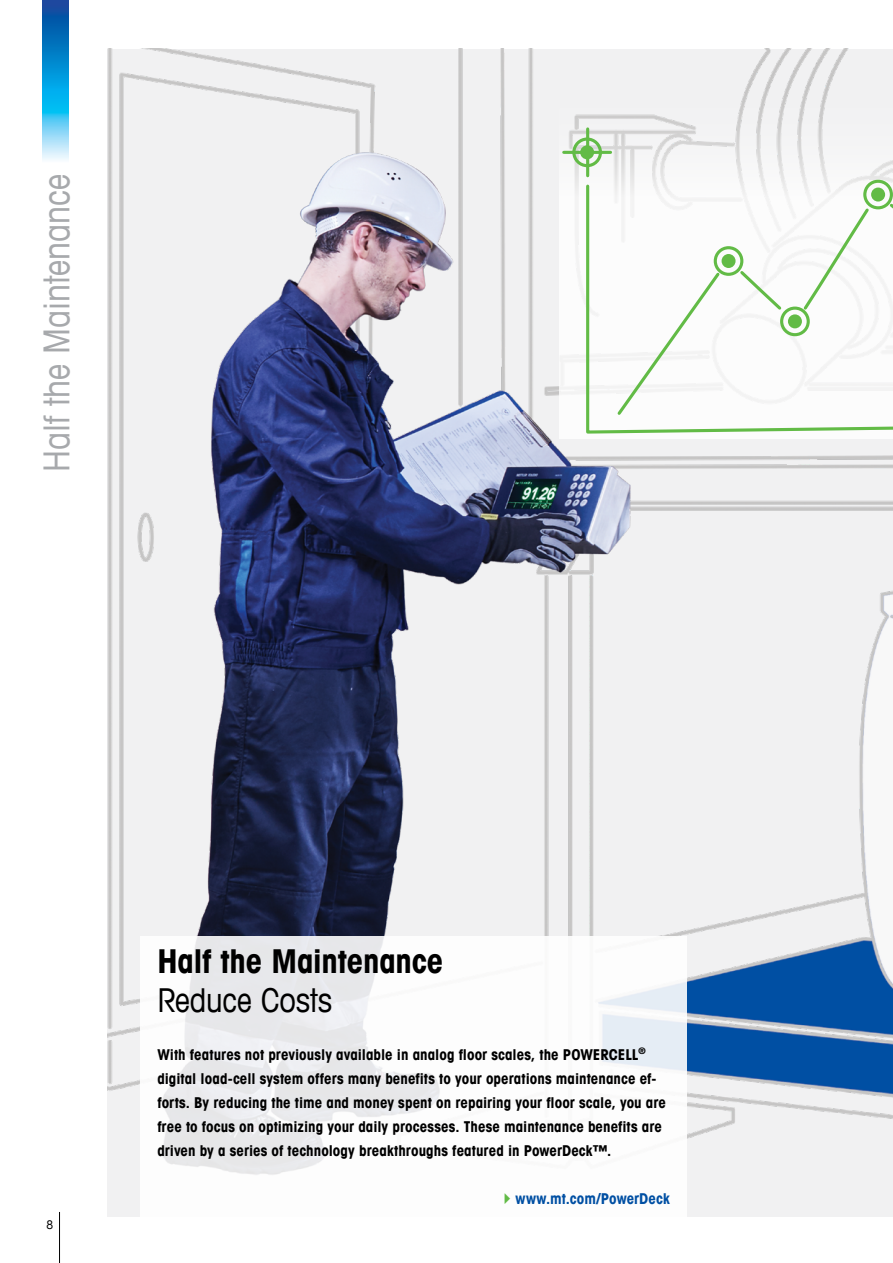
<style>
.page{position:relative;width:893px;height:1263px;background:#fff}
.page>*{position:absolute;margin:0;border:0;box-sizing:border-box;transform-origin:0 0}
.t1{font:condensed 36px "Avant Garde Com";color:#a7a9ac}
.t2{font:700 condensed 33px "Avant Garde Com";letter-spacing:-.005em;color:#000}
.t3{font:condensed 33px "Avant Garde Com";letter-spacing:-.005em;color:#000}
.t4{font:700 condensed 15px/24px "Avant Garde Com";letter-spacing:.005em;color:#000}
.t5{font:700 condensed 15px "Avant Garde Com";color:#004fa3}
.t6{font:condensed 12px "Avant Garde Com";color:#000}
</style>
<div class="page">
<img style="left:107px;top:49px;width:786px;height:1167px">
<svg style="left:140px;top:936px;width:547px;height:280px"></svg>
<hr style="left:59px;top:1212px;width:1px;height:51px;background:#000">
<img style="left:43px;top:0;width:25px;height:160px">
<svg style="left:559px;top:69px;width:334px;height:370px;fill:#f2f2f3"></svg>
<svg style="left:585px;top:183px;width:308px;height:252px"></svg>
<svg style="left:887px;top:201px;width:6px;height:40px"></svg>
<svg style="left:801px;top:206px;width:70px;height:106px"></svg>
<svg style="left:737px;top:268px;width:47px;height:44px"></svg>
<svg style="left:615px;top:270px;width:107px;height:148px"></svg>
<div style="left:714px;top:246px;width:29px;height:30px;border:3px solid #62bb46;border-radius:50%"></div>
<div style="left:722px;top:254px;width:13px;height:14px;background:#62bb46;border-radius:50%"></div>
<div style="left:863px;top:180px;width:30px;height:29px;border:3px solid #62bb46;border-radius:50%"></div>
<div style="left:871px;top:188px;width:14px;height:14px;background:#62bb46;border-radius:50%"></div>
<div style="left:780px;top:307px;width:30px;height:29px;border:3px solid #62bb46;border-radius:50%"></div>
<div style="left:788px;top:314px;width:14px;height:14px;background:#62bb46;border-radius:50%"></div>
<div style="left:572px;top:137px;width:30px;height:30px;border:3px solid #62bb46;border-radius:50%"></div>
<div style="left:580px;top:145px;width:14px;height:14px;background:#62bb46;border-radius:50%"></div>
<hr style="left:564px;top:151px;width:47px;height:3px;background:#62bb46">
<hr style="left:586px;top:129px;width:3px;height:47px;background:#62bb46">
<svg style="left:505px;top:1193px;width:5px;height:11px"></svg>
<h1 class="t1" style="left:34px;top:472px;width:299px;rotate:-90deg">Half the Maintenance</h1>
<p class="t6" style="left:47px;top:1217px;width:8px">8</p>
<h2 class="t2" style="left:157px;top:940px;width:287px">Half the Maintenance</h2>
<h2 class="t3" style="left:157px;top:980px;width:177px">Reduce Costs</h2>
<p class="t4" style="left:157px;top:1042px;width:510px">With features not previously available in analog floor scales, the POWERCELL<sup>® </sup>digital load-cell system offers many benefits to your operations maintenance ef&shy;forts. By reducing the time and money spent on repairing your floor scale, you are free to focus on optimizing your daily processes. These maintenance benefits are driven by a series of technology breakthroughs featured in PowerDeck™.</p>
<p class="t5" style="left:515px;top:1189px;width:156px">www.mt.com/PowerDeck</p>
</div>
